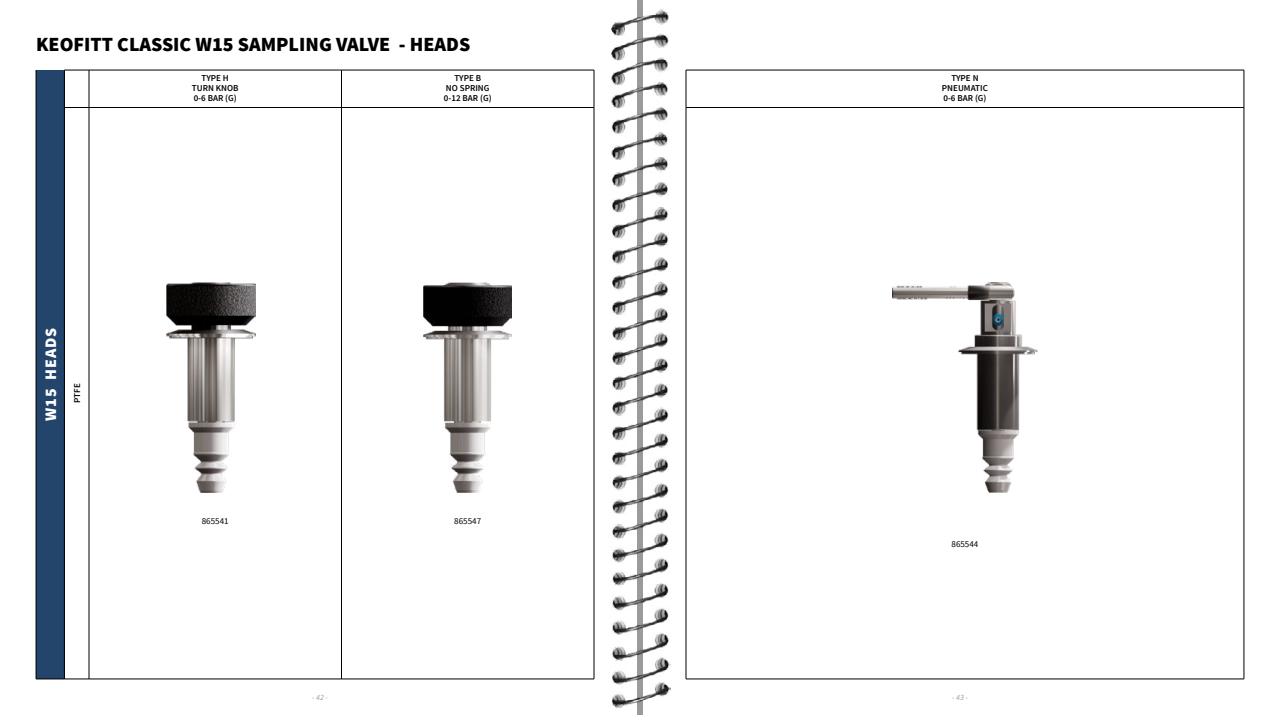
<style>
.page{position:relative;width:1280px;height:715px;background:#fff}
.page>*{position:absolute;margin:0;border:0;box-sizing:border-box;transform-origin:0 0}
.t1{font:900 20px "Source Sans Pro";color:#000}
.t2{font:900 16px "Source Sans Pro";letter-spacing:.05em;color:#fff}
.t3{font:600 9px/10px "Source Sans Pro";color:#000;text-align:center}
.t4{font:9px "Source Sans Pro";color:#000}
.t5{font:italic 8px "Source Sans Pro";color:#9d9d9c}
</style>
<div class="page">
<div style="left:36px;top:70px;width:28px;height:609px;background:#24456b"></div>
<hr style="left:36px;top:70px;width:1px;height:38px;background:#000">
<hr style="left:36px;top:108px;width:1px;height:571px;background:#000">
<svg style="left:65px;top:70px;width:24px;height:1px"></svg>
<hr style="left:64px;top:70px;width:1px;height:37px;background:#000">
<hr style="left:89px;top:70px;width:253px;height:1px;background:#000">
<hr style="left:89px;top:70px;width:1px;height:37px;background:#000">
<hr style="left:342px;top:70px;width:252px;height:1px;background:#000">
<hr style="left:341px;top:70px;width:1px;height:37px;background:#000">
<hr style="left:594px;top:70px;width:1px;height:37px;background:#000">
<hr style="left:686px;top:70px;width:558px;height:1px;background:#000">
<hr style="left:686px;top:70px;width:1px;height:37px;background:#000">
<hr style="left:1244px;top:70px;width:1px;height:37px;background:#000">
<svg style="left:64px;top:107px;width:25px;height:1px"></svg>
<hr style="left:64px;top:108px;width:1px;height:571px;background:#000">
<hr style="left:89px;top:107px;width:253px;height:1px;background:#000">
<hr style="left:89px;top:108px;width:1px;height:571px;background:#000">
<hr style="left:342px;top:107px;width:252px;height:1px;background:#000">
<hr style="left:341px;top:108px;width:1px;height:571px;background:#000">
<hr style="left:594px;top:108px;width:1px;height:571px;background:#000">
<hr style="left:686px;top:107px;width:558px;height:1px;background:#000">
<hr style="left:686px;top:108px;width:1px;height:571px;background:#000">
<hr style="left:1244px;top:108px;width:1px;height:571px;background:#000">
<hr style="left:89px;top:679px;width:253px;height:1px;background:#000">
<hr style="left:342px;top:679px;width:252px;height:1px;background:#000">
<hr style="left:686px;top:679px;width:558px;height:1px;background:#000">
<svg style="left:36px;top:679px;width:53px;height:1px"></svg>
<img style="left:167px;top:283px;width:88px;height:210px">
<img style="left:424px;top:283px;width:88px;height:210px">
<img style="left:893px;top:283px;width:144px;height:210px">
<img style="left:611px;top:0;width:60px;height:715px">
<h1 class="t1" style="left:36px;top:31px;width:436px">KEOFITT CLASSIC W15 SAMPLING VALVE - HEADS</h1>
<h2 class="t2" style="left:40px;top:421px;width:94px;rotate:-90deg">W15 HEADS</h2>
<p class="t3" style="left:72px;top:403px;width:21px;rotate:-90deg">PTFE</p>
<p class="t3" style="left:192px;top:73px;width:48px">TYPE H<br>TURN KNOB<br>0-6 BAR (G)</p>
<p class="t3" style="left:444px;top:73px;width:49px">TYPE B<br>NO SPRING<br>0-12 BAR (G)</p>
<p class="t3" style="left:942px;top:73px;width:47px">TYPE N<br>PNEUMATIC<br>0-6 BAR (G)</p>
<p class="t4" style="left:202px;top:515px;width:28px">865541</p>
<p class="t4" style="left:454px;top:515px;width:28px">865547</p>
<p class="t4" style="left:952px;top:538px;width:28px">865544</p>
<p class="t5" style="left:312px;top:692px;width:17px">- 42 -</p>
<p class="t5" style="left:952px;top:692px;width:17px">- 43 -</p>
</div>
